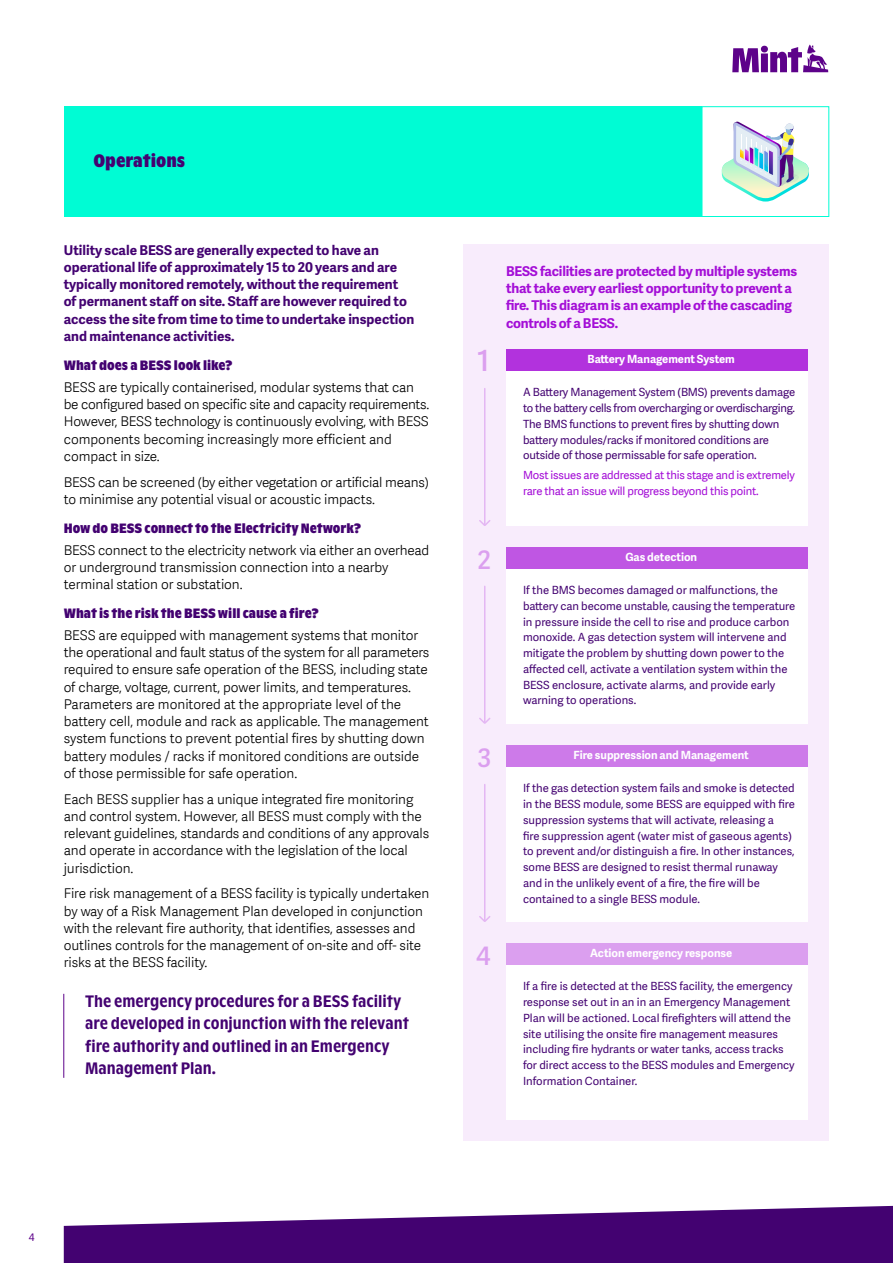
<style>
.page{position:relative;width:893px;height:1263px;background:#fff}
.page>*{position:absolute;margin:0;border:0;box-sizing:border-box;transform-origin:0 0}
.t1{font:600 29.25px "Adelle Sans";color:#db9fef}
.t2{font:600 25.5px "Adelle Sans";color:#db9fef}
.t3{font:700 18px "ABC Ginto Nord Condensed Unlicensed Trial";color:#430271}
.t4{font:500 16.5px/22.5px "ABC Ginto Nord Condensed Unlicensed Trial";color:#430271}
.t5{font:300 13.5px/17.2px "Adelle Sans";letter-spacing:-.005em;color:#000}
.t6{font:700 13.5px/17.2px "Adelle Sans";color:#430271}
.t7{font:700 13.5px/17.2px "Adelle Sans";letter-spacing:-.015em;color:#a40ed7}
.t8{font:700 13.5px "ABC Ginto Nord Condensed Unlicensed Trial";color:#430271}
.t9{font:11.25px/15.8px "Adelle Sans";color:#430271}
.t10{font:11.25px/15.8px "Adelle Sans";letter-spacing:-.02em;color:#a40ed7}
.t11{font:700 11.25px "Adelle Sans";letter-spacing:-.005em;color:#fff}
.t12{font:10.5px "Adelle Sans";color:#5e038a}
</style>
<div class="page">
<div style="left:64px;top:106px;width:638px;height:111px;background:#00fcd4"></div>
<img style="left:722px;top:122px;width:87px;height:80px">
<div style="left:702px;top:106px;width:127px;height:111px;border:1px solid #00fcd4"></div>
<hr style="left:63px;top:994px;width:1px;height:84px;background:#5e038a">
<div style="left:463px;top:244px;width:366px;height:897px;background:#f8ecfc"></div>
<div style="left:506px;top:371px;width:302px;height:155px;background:#fff"></div>
<div style="left:506px;top:350px;width:302px;height:21px;background:#b232dd"></div>
<div style="left:506px;top:965px;width:302px;height:155px;background:#fff"></div>
<div style="left:506px;top:943px;width:302px;height:22px;background:#db9fef"></div>
<div style="left:506px;top:568px;width:302px;height:156px;background:#fff"></div>
<div style="left:506px;top:547px;width:302px;height:21px;background:#bf56e3"></div>
<hr style="left:484px;top:586px;width:1px;height:136px;background:#e4b7f3">
<svg style="left:479px;top:716px;width:12px;height:8px"></svg>
<hr style="left:484px;top:389px;width:1px;height:135px;background:#e4b7f3">
<svg style="left:479px;top:518px;width:12px;height:8px"></svg>
<hr style="left:484px;top:784px;width:1px;height:136px;background:#e4b7f3">
<svg style="left:479px;top:914px;width:12px;height:8px"></svg>
<div style="left:506px;top:767px;width:302px;height:155px;background:#fff"></div>
<div style="left:506px;top:745px;width:302px;height:22px;background:#cd7ae9"></div>
<svg style="left:732px;top:45px;width:96px;height:27px"></svg>
<svg style="left:64px;top:1205px;width:829px;height:58px;fill:#430271"></svg>
<h3 class="t3" style="left:94px;top:150px;width:93px">Operations</h3>
<p class="t6" style="left:64px;top:241px;width:352px">Utility scale BESS are generally expected to have an operational life of approximately 15 to 20 years and are typically monitored remotely, without the requirement of permanent staff on site. Staff are however required to access the site from time to time to undertake inspection and maintenance activities.</p>
<p class="t8" style="left:64px;top:357px;width:170px">What does a BESS look like?</p>
<p class="t5" style="left:64px;top:378px;width:367px">BESS are typically containerised, modular systems that can be configured based on specific site and capacity requirements.<br>However, BESS technology is continuously evolving, with BESS components becoming increasingly more efficient and compact in size.</p>
<p class="t5" style="left:64px;top:473px;width:367px">BESS can be screened (by either vegetation or artificial means) to minimise any potential visual or acoustic impacts.</p>
<p class="t8" style="left:64px;top:520px;width:299px">How do BESS connect to the Electricity Network?</p>
<p class="t5" style="left:64px;top:541px;width:367px">BESS connect to the electricity network via either an overhead or underground transmission connection into a nearby terminal station or substation.</p>
<p class="t8" style="left:64px;top:605px;width:256px">What is the risk the BESS will cause a fire?</p>
<p class="t5" style="left:64px;top:626px;width:367px">BESS are equipped with management systems that monitor the operational and fault status of the system for all parameters required to ensure safe operation of the BESS, including state of charge, voltage, current, power limits, and temperatures.<br>Parameters are monitored at the appropriate level of the battery cell, module and rack as applicable. The management system functions to prevent potential fires by shutting down battery modules / racks if monitored conditions are outside of those permissible for safe operation.</p>
<p class="t5" style="left:64px;top:790px;width:367px">Each BESS supplier has a unique integrated fire monitoring and control system. However, all BESS must comply with the relevant guidelines, standards and conditions of any approvals and operate in accordance with the legislation of the local jurisdiction.</p>
<p class="t5" style="left:64px;top:885px;width:367px">Fire risk management of a BESS facility is typically undertaken by way of a Risk Management Plan developed in conjunction with the relevant fire authority, that identifies, assesses and outlines controls for the management of on-site and off- site risks at the BESS facility.</p>
<p class="t4" style="left:85px;top:989px;width:325px">The emergency procedures for a BESS facility are developed in conjunction with the relevant fire authority and outlined in an Emergency Management Plan.</p>
<h1 class="t1" style="left:477px;top:343px;width:14px">1</h1>
<p class="t7" style="left:506px;top:262px;width:293px">BESS facilities are protected by multiple systems that take every earliest opportunity to prevent a fire. This diagram is an example of the cascading controls of a BESS.</p>
<p class="t11" style="left:588px;top:351px;width:149px">Battery Management System</p>
<p class="t9" style="left:523px;top:384px;width:274px">A Battery Management System (BMS) prevents damage to the battery cells from overcharging or overdischarging.<br>The BMS functions to prevent fires by shutting down battery modules/racks if monitored conditions are outside of those permissable for safe operation.</p>
<p class="t10" style="left:523px;top:468px;width:273px">Most issues are addressed at this stage and is extremely rare that an issue will progress beyond this point.</p>
<h2 class="t2" style="left:477px;top:545px;width:15px">2</h2>
<p class="t11" style="left:625px;top:549px;width:73px">Gas detection</p>
<p class="t9" style="left:523px;top:582px;width:274px">If the BMS becomes damaged or malfunctions, the battery can become unstable, causing the temperature in pressure inside the cell to rise and produce carbon monoxide. A gas detection system will intervene and mitigate the problem by shutting down power to the affected cell, activate a ventilation system within the BESS enclosure, activate alarms, and provide early warning to operations.</p>
<h2 class="t2" style="left:477px;top:743px;width:15px">3</h2>
<p class="t11" style="left:574px;top:747px;width:177px">Fire suppression and Management</p>
<p class="t9" style="left:523px;top:780px;width:273px">If the gas detection system fails and smoke is detected in the BESS module, some BESS are equipped with fire suppression systems that will activate, releasing a<br>fire suppression agent (water mist of gaseous agents) to prevent and/or distinguish a fire. In other instances, some BESS are designed to resist thermal runaway and in the unlikely event of a fire, the fire will be contained to a single BESS module.</p>
<h2 class="t2" style="left:476px;top:941px;width:16px">4</h2>
<p class="t11" style="left:590px;top:945px;width:144px">Action emergency response</p>
<p class="t9" style="left:523px;top:978px;width:273px">If a fire is detected at the BESS facility, the emergency response set out in an in an Emergency Management Plan will be actioned. Local firefighters will attend the site utilising the onsite fire management measures including fire hydrants or water tanks, access tracks for direct access to the BESS modules and Emergency Information Container.</p>
<p class="t12" style="left:29px;top:1231px;width:7px">4</p>
</div>
